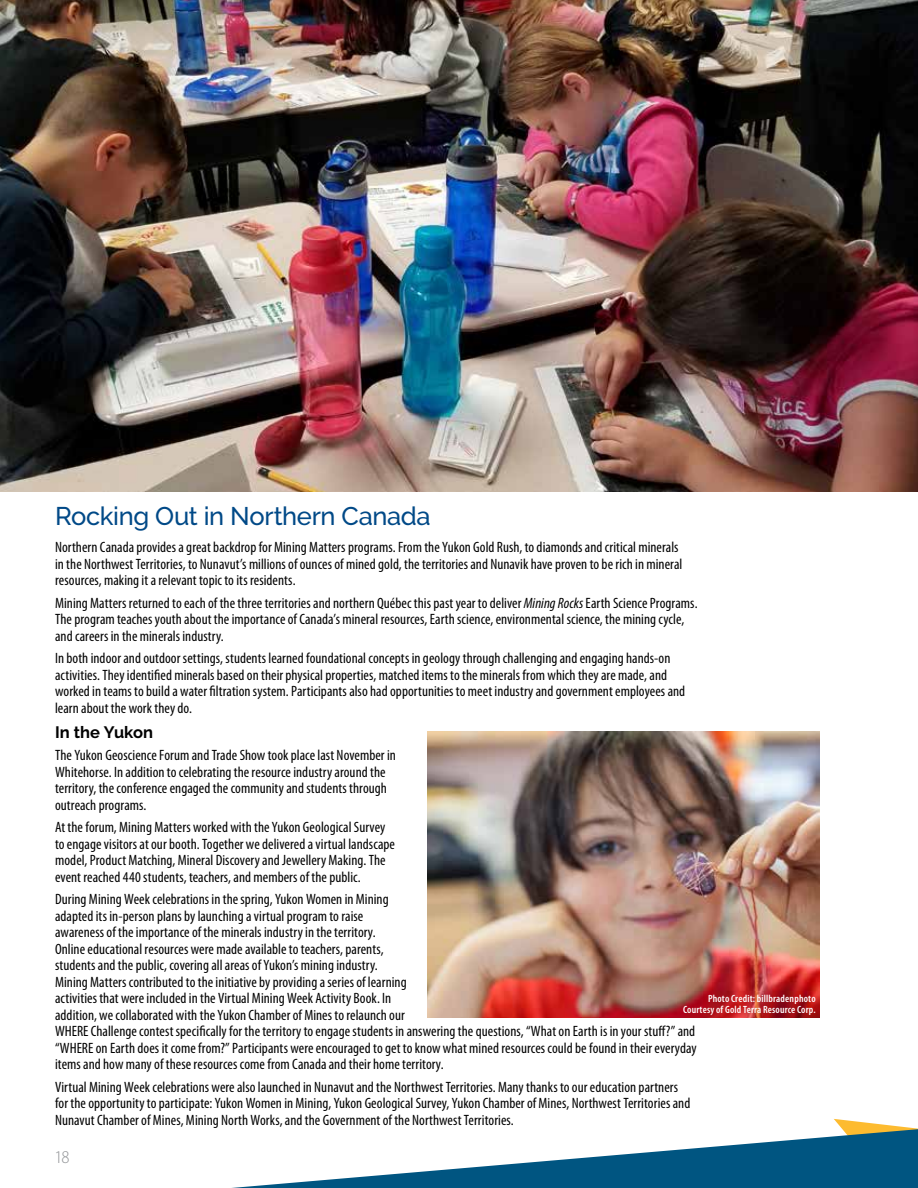
<style>
.page{position:relative;width:918px;height:1188px;background:#fff}
.page>*{position:absolute;margin:0;border:0;box-sizing:border-box;transform-origin:0 0}
.t1{font:500 25.5px "Raleway";letter-spacing:-.015em;color:#004987}
.t2{font:300 semi-condensed 18px "Myriad Pro";color:#939598}
.t3{font:700 16.5px "Raleway";color:#000}
.t4{font:condensed 15px/16.5px "Myriad Pro";letter-spacing:.005em;color:#000}
.t5{font:600 condensed 10.5px/10.5px "Myriad Pro";letter-spacing:.02em;color:#fff;text-align:right}
.s1{font-style:italic}
</style>
<div class="page">
<img style="left:428px;top:731px;width:391px;height:286px">
<img style="left:0;top:0;width:918px;height:492px">
<svg style="left:834px;top:1119px;width:70px;height:8px"></svg>
<svg style="left:232px;top:1127px;width:686px;height:61px"></svg>
<h1 class="t1" style="left:55px;top:502px;width:377px">Rocking Out in Northern Canada</h1>
<p class="t4" style="left:55px;top:539px;width:629px">Northern Canada provides a great backdrop for Mining Matters programs. From the Yukon Gold Rush, to diamonds and critical minerals in the Northwest Territories, to Nunavut’s millions of ounces of mined gold, the territories and Nunavik have proven to be rich in mineral resources, making it a relevant topic to its residents.</p>
<p class="t4" style="left:55px;top:595px;width:644px">Mining Matters returned to each of the three territories and northern Québec this past year to deliver <span class="s1">Mining Rocks</span> Earth Science Programs.<br>The program teaches youth about the importance of Canada’s mineral resources, Earth science, environmental science, the mining cycle, and careers in the minerals industry.</p>
<p class="t4" style="left:55px;top:650px;width:632px">In both indoor and outdoor settings, students learned foundational concepts in geology through challenging and engaging hands-on activities. They identified minerals based on their physical properties, matched items to the minerals from which they are made, and worked in teams to build a water filtration system. Participants also had opportunities to meet industry and government employees and learn about the work they do.</p>
<p class="t3" style="left:55px;top:722px;width:100px">In the Yukon</p>
<p class="t4" style="left:55px;top:747px;width:342px">The Yukon Geoscience Forum and Trade Show took place last November in Whitehorse. In addition to celebrating the resource industry around the territory, the conference engaged the community and students through outreach programs.</p>
<p class="t4" style="left:55px;top:819px;width:342px">At the forum, Mining Matters worked with the Yukon Geological Survey to engage visitors at our booth. Together we delivered a virtual landscape model, Product Matching, Mineral Discovery and Jewellery Making. The event reached 440 students, teachers, and members of the public.</p>
<p class="t4" style="left:55px;top:891px;width:643px">During Mining Week celebrations in the spring, Yukon Women in Mining<br>adapted its in-person plans by launching a virtual program to raise<br>awareness of the importance of the minerals industry in the territory.<br>Online educational resources were made available to teachers, parents,<br>students and the public, covering all areas of Yukon’s mining industry.<br>Mining Matters contributed to the initiative by providing a series of learning<br>activities that were included in the Virtual Mining Week Activity Book. In<br>addition, we collaborated with the Yukon Chamber of Mines to relaunch our<br>WHERE Challenge contest specifically for the territory to engage students in answering the questions, “What on Earth is in your stuff?” and “WHERE on Earth does it come from?” Participants were encouraged to get to know what mined resources could be found in their everyday items and how many of these resources come from Canada and their home territory.</p>
<p class="t4" style="left:55px;top:1078px;width:637px">Virtual Mining Week celebrations were also launched in Nunavut and the Northwest Territories. Many thanks to our education partners for the opportunity to participate: Yukon Women in Mining, Yukon Geological Survey, Yukon Chamber of Mines, Northwest Territories and<br>Nunavut Chamber of Mines, Mining North Works, and the Government of the Northwest Territories.</p>
<p class="t2" style="left:55px;top:1147px;width:17px">18</p>
<p class="t5" style="left:683px;top:994px;width:134px">Photo Credit: billbradenphoto<br>Courtesy of Gold Terra Resource Corp.</p>
</div>
